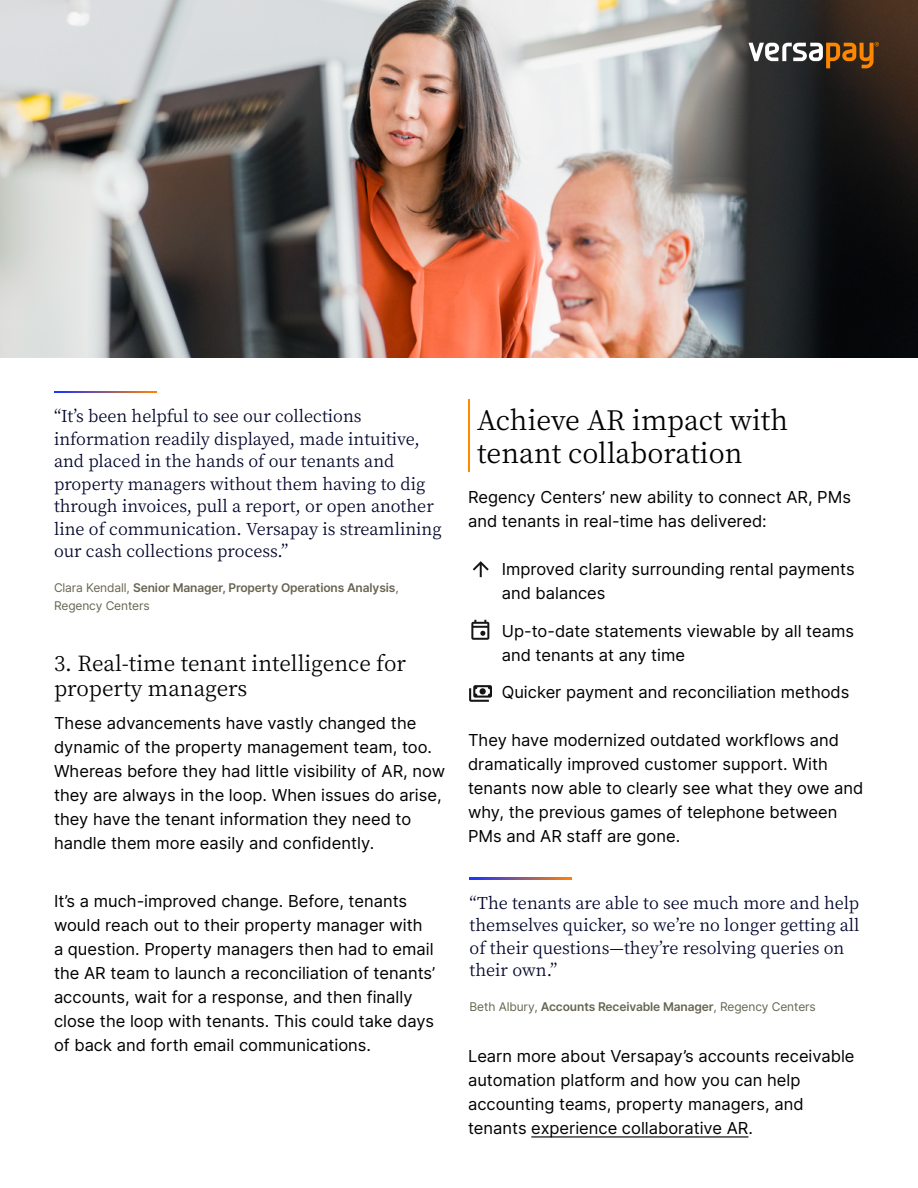
<style>
.page{position:relative;width:918px;height:1188px;background:#fff}
.page>*{position:absolute;margin:0;border:0;box-sizing:border-box;transform-origin:0 0}
.t1{font:27px/32.4px "Noto Serif JP";color:#000}
.t2{font:21px/25.2px "Noto Serif JP";color:#000}
.t3{font:16.5px/24px "Inter";color:#000}
.t4{font:16.5px/22.5px "Noto Serif JP";color:#000429}
.t5{font:600 12px/18px "Inter";letter-spacing:-.01em;color:#676551}
.t6{font:12px "Inter";letter-spacing:-.01em;color:#676551}
.s1{font-weight:400}
.s2{font-weight:600}
</style>
<div class="page">
<img style="left:0;top:0;width:918px;height:357px">
<svg style="left:54px;top:392px;width:102px;height:1px"></svg>
<svg style="left:470px;top:878px;width:102px;height:1px"></svg>
<hr style="left:531px;top:1136px;width:217px;height:2px;background:#000">
<hr style="left:468px;top:400px;width:2px;height:72px;background:#f80">
<svg style="left:473px;top:561px;width:16px;height:16px"></svg>
<svg style="left:471px;top:620px;width:18px;height:20px"></svg>
<svg style="left:469px;top:685px;width:23px;height:17px"></svg>
<svg style="left:748px;top:42px;width:131px;height:26px"></svg>
<p class="t4" style="left:54px;top:405px;width:389px">“It’s been helpful to see our collections information readily displayed, made intuitive, and placed in the hands of our tenants and property managers without them having to dig through invoices, pull a report, or open another line of communication. Versapay is streamlining our cash collections process.”</p>
<p class="t5" style="left:54px;top:578px;width:346px"><span class="s1">Clara Kendall,</span> Senior Manager, Property Operations Analysis<span class="s1">,<br>Regency Centers</span></p>
<p class="t2" style="left:54px;top:651px;width:354px">3. Real-time tenant intelligence for property managers</p>
<p class="t3" style="left:54px;top:711px;width:393px">These advancements have vastly changed the dynamic of the property management team, too.<br>Whereas before they had little visibility of AR, now they are always in the loop. When issues do arise, they have the tenant information they need to handle them more easily and confidently.</p>
<p class="t3" style="left:54px;top:889px;width:383px">It’s a much-improved change. Before, tenants would reach out to their property manager with a question. Property managers then had to email the AR team to launch a reconciliation of tenants’ accounts, wait for a response, and then finally close the loop with tenants. This could take days of back and forth email communications.</p>
<h1 class="t1" style="left:477px;top:405px;width:313px">Achieve AR impact with tenant collaboration</h1>
<p class="t3" style="left:468px;top:485px;width:385px">Regency Centers’ new ability to connect AR, PMs and tenants in real-time has delivered:</p>
<p class="t3" style="left:502px;top:557px;width:354px">Improved clarity surrounding rental payments and balances</p>
<p class="t3" style="left:502px;top:619px;width:354px">Up-to-date statements viewable by all teams and tenants at any time</p>
<p class="t3" style="left:502px;top:680px;width:349px">Quicker payment and reconciliation methods</p>
<p class="t3" style="left:468px;top:728px;width:397px">They have modernized outdated workflows and dramatically improved customer support. With tenants now able to clearly see what they owe and why, the previous games of telephone between PMs and AR staff are gone.</p>
<p class="t4" style="left:470px;top:892px;width:392px">“The tenants are able to see much more and help themselves quicker, so we’re no longer getting all of their questions—they’re resolving queries on their own.”</p>
<p class="t6" style="left:470px;top:998px;width:348px">Beth Albury, <span class="s2">Accounts Receivable Manager</span>, Regency Centers</p>
<p class="t3" style="left:468px;top:1044px;width:388px">Learn more about Versapay’s accounts receivable automation platform and how you can help accounting teams, property managers, and tenants experience collaborative AR.</p>
</div>
